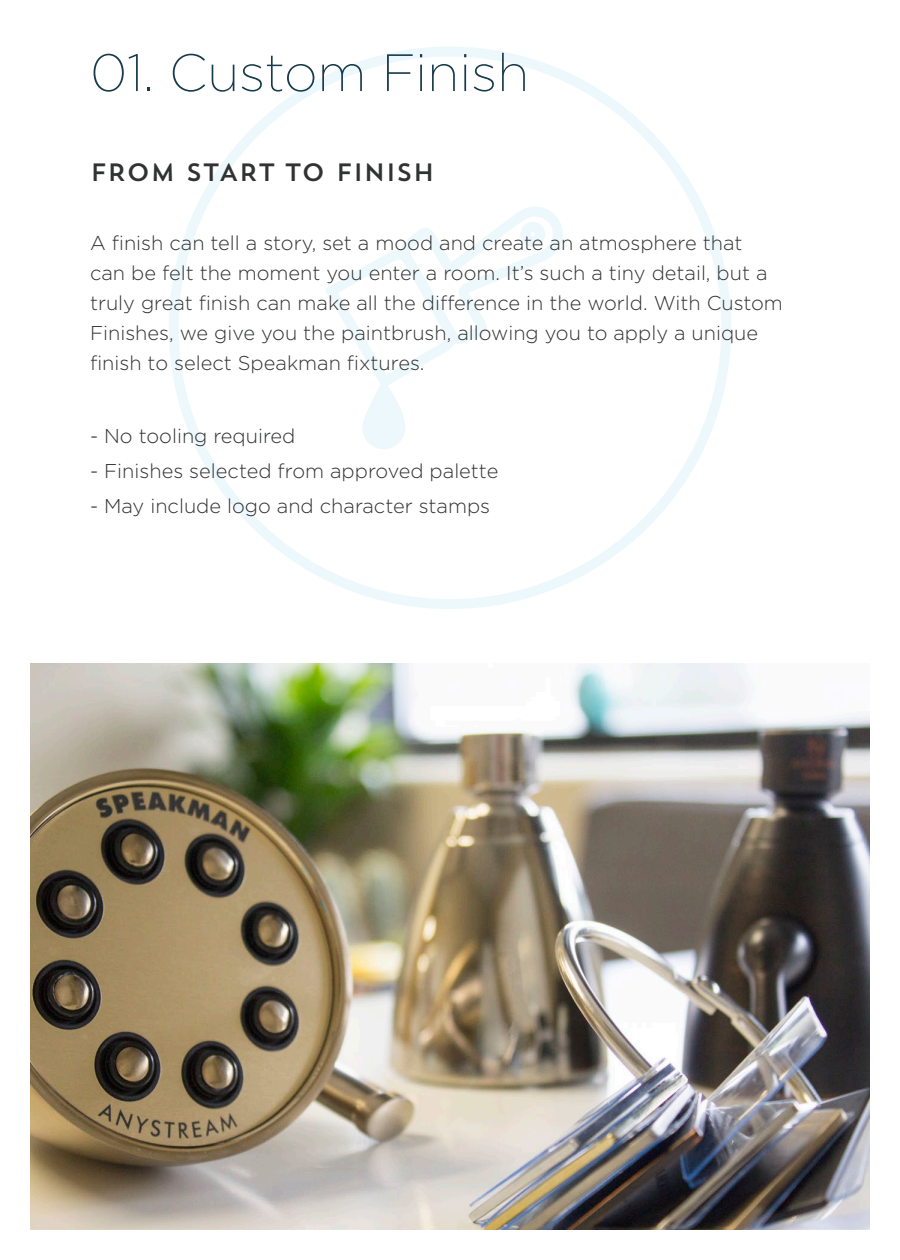
<style>
.page{position:relative;width:900px;height:1260px;background:#fff}
.page>*{position:absolute;margin:0;border:0;box-sizing:border-box;transform-origin:0 0}
.t1{font:200 52.5px "Gotham";color:#183b4c}
.Sub_Head{font:25px "Trend Sans One";color:#313232}
.List{font:300 20px/30px "Gotham";color:#313232}
</style>
<div class="page">
<svg style="left:325px;top:206px;width:238px;height:176px"></svg>
<div style="left:362px;top:379px;width:43px;height:70px;background:linear-gradient(to bottom,#f8fcfe,#eaf7fc);border-radius:22px"></div>
<img style="left:30px;top:663px;width:840px;height:567px">
<p class="t1" style="left:90px;top:40px;width:441px">01. Custom Finish</p>
<p class="Sub_Head" style="left:90px;top:156px;width:347px">FROM START TO FINISH</p>
<p class="List" style="left:90px;top:227px;width:694px">A finish can tell a story, set a mood and create an atmosphere that<br>can be felt the moment you enter a room. It’s such a tiny detail, but a truly great finish can make all the difference in the world. With Custom Finishes, we give you the paintbrush, allowing you to apply a unique finish to select Speakman fixtures.</p>
<p class="List" style="left:90px;top:420px;width:207px">- No tooling required</p>
<p class="List" style="left:90px;top:455px;width:410px">- Finishes selected from approved palette</p>
<p class="List" style="left:90px;top:490px;width:402px">- May include logo and character stamps</p>
</div>
